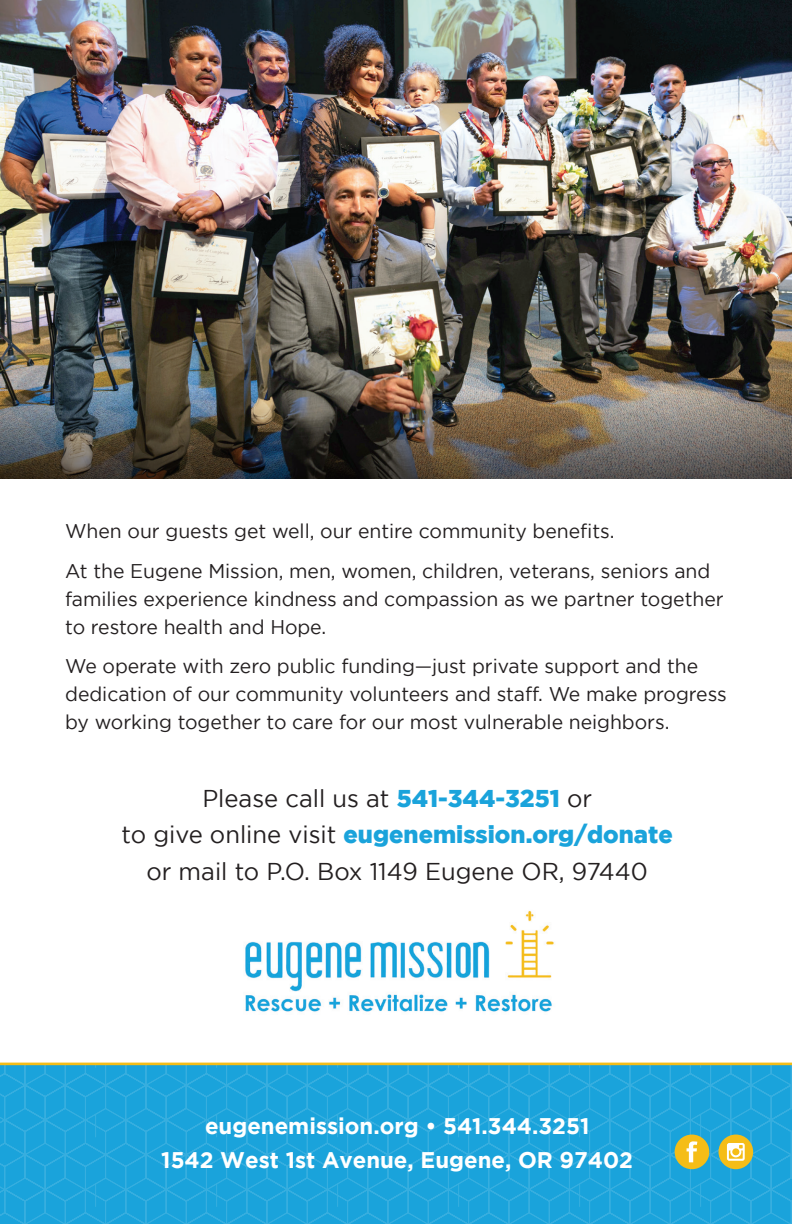
<style>
.page{position:relative;width:792px;height:1224px;background:#fff}
.page>*{position:absolute;margin:0;border:0;box-sizing:border-box;transform-origin:0 0}
.t1{font:24.2px/36.2px "Gotham";color:#231f20;text-align:center}
.t2{font:700 22.6px/34px "Gotham";color:#fff;text-align:center}
.t3{font:19.8px/28px "Gotham";letter-spacing:-.005em;color:#231f20}
.s1{font-weight:900;color:#1aa3db}
</style>
<div class="page">
<svg style="left:0;top:1121px;width:792px;height:62px;background:#1ea4db"></svg>
<svg style="left:0;top:1065px;width:792px;height:56px;background:#1ea4da"></svg>
<img style="left:0;top:0;width:792px;height:294px">
<img style="left:0;top:294px;width:792px;height:184px">
<hr style="left:0;top:1063px;width:792px;height:2px;background:#f5bd17">
<img style="left:245px;top:910px;width:309px;height:102px">
<div style="left:675px;top:1135px;width:34px;height:34px;background:#f5bd17;border-radius:50%"></div>
<svg style="left:687px;top:1141px;width:10px;height:21px"></svg>
<div style="left:719px;top:1135px;width:34px;height:34px;background:#f5bd17;border-radius:50%"></div>
<svg style="left:727px;top:1143px;width:18px;height:18px"></svg>
<svg style="left:0;top:1183px;width:792px;height:41px;background:#1ea4db"></svg>
<p class="t3" style="left:65px;top:511px;width:647px;line-height:39.6px">When our guests get well, our entire community benefits.<br>At the Eugene Mission, men, women, children, veterans, seniors and</p>
<p class="t3" style="left:65px;top:584px;width:660px">families experience kindness and compassion as we partner together to restore health and Hope.</p>
<p class="t3" style="left:65px;top:652px;width:663px">We operate with zero public funding—just private support and the dedication of our community volunteers and staff. We make progress by working together to care for our most vulnerable neighbors.</p>
<p class="t1" style="left:122px;top:780px;width:553px">Please call us at <span class="s1">541-344-3251</span> or<br>to give online visit <span class="s1">eugenemission.org/donate </span>or mail to P.O. Box 1149 Eugene OR, 97440</p>
<p class="t2" style="left:161px;top:1108px;width:473px">eugenemission.org • 541.344.3251<br>1542 West 1st Avenue, Eugene, OR 97402</p>
</div>
